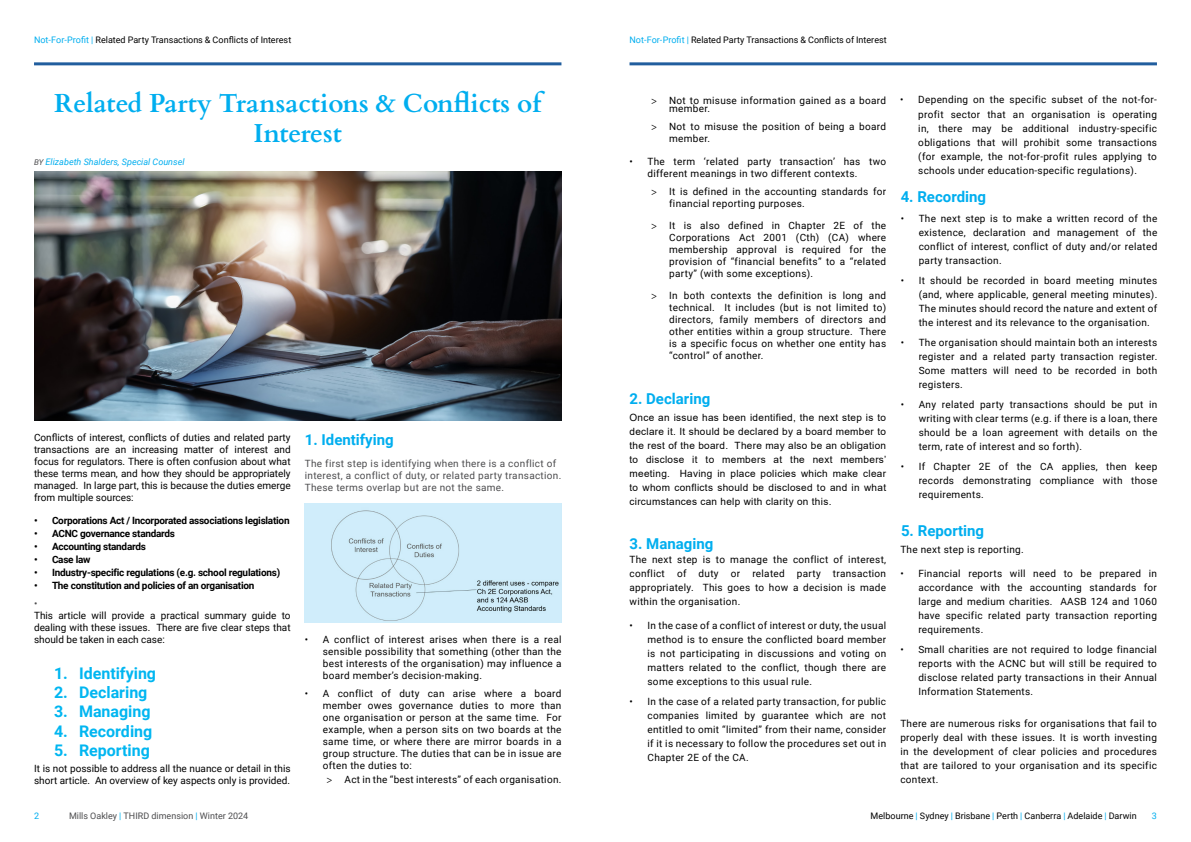
<style>
.page{position:relative;width:1191px;height:842px;background:#fff}
.page>*{position:absolute;margin:0;border:0;box-sizing:border-box;transform-origin:0 0}
.t1{font:700 26px/30px "Cardo";color:#00aeef;text-align:center}
.t2{font:700 16px "Roboto";color:#00b6f1}
.t3{font:700 15px "Roboto";color:#00aeef}
.t4{font:10px/14px "Roboto";letter-spacing:.03em;color:#000;text-align:justify}
.t5{font:10px/14px "Arial";letter-spacing:.03em;color:#000;text-align:justify}
.t6{font:700 10px "Roboto";letter-spacing:-.025em;color:#000}
.t7{font:10px/12px "Roboto";letter-spacing:.03em;color:#4d4d4f}
.t8{font:10px/12px "Roboto";color:#000}
.t9{font:9px "Roboto";color:#000}
.t10{font:9px "Roboto";color:#4d4d4f}
.t11{font:italic 9px "Roboto";color:#00aeef}
.t12{font:9px "Roboto";color:#00aeef}
.s1{color:#00aeef}
.s2{font-size:8px;color:#4d4d4f}
.s3{font-family:"Myriad Pro"}
.s4{color:#00b6f1}
</style>
<div class="page">
<hr style="left:34px;top:62px;width:527px;height:3px;background:#215e9e">
<hr style="left:629px;top:62px;width:528px;height:3px;background:#215e9e">
<img style="left:34px;top:171px;width:527px;height:250px">
<img style="left:305px;top:503px;width:256px;height:120px">
<p class="t9" style="left:34px;top:33px;width:259px"><span class="s1">Not-For-Profit |</span> Related Party Transactions &amp; Conflicts of Interest</p>
<p class="t9" style="left:629px;top:33px;width:259px"><span class="s1">Not-For-Profit |</span> Related Party Transactions &amp; Conflicts of Interest</p>
<h1 class="t1" style="left:54px;top:86px;width:488px">Related Party Transactions &amp; Conflicts of<br>Interest</h1>
<p class="t11" style="left:34px;top:155px;width:152px"><span class="s2">BY</span> Elizabeth Shalders, Special Counsel</p>
<p class="t4" style="left:34px;top:431px;width:258px;line-height:12px">Conflicts of interest, conflicts of duties and related party transactions are an increasing matter of interest and focus for regulators. There is often confusion about what these terms mean, and how they should be appropriately managed. In large part, this is because the duties emerge from multiple sources:</p>
<p class="t6" style="left:34px;top:514px;width:257px">• Corporations Act / Incorporated associations legislation</p>
<p class="t6" style="left:34px;top:527px;width:143px">• ACNC governance standards</p>
<p class="t6" style="left:34px;top:540px;width:113px">• Accounting standards</p>
<p class="t6" style="left:34px;top:553px;width:58px">• Case law</p>
<p class="t6" style="left:34px;top:566px;width:248px">• Industry-specific regulations (e.g. school regulations)</p>
<p class="t6" style="left:34px;top:579px;width:222px">• The constitution and policies of an organisation</p>
<p class="t7" style="left:34px;top:597px;width:5px">•</p>
<p class="t4" style="left:34px;top:609px;width:258px;line-height:12px">This article will provide a practical summary guide to dealing with these issues. There are five clear steps that should be taken in each case:</p>
<h2 class="t2" style="left:54px;top:662px;width:104px">1. Identifying</h2>
<h2 class="t2" style="left:54px;top:681px;width:95px">2. Declaring</h2>
<h2 class="t2" style="left:54px;top:700px;width:98px">3. Managing</h2>
<h2 class="t2" style="left:54px;top:720px;width:100px">4. Recording</h2>
<h2 class="t2" style="left:54px;top:739px;width:97px">5. Reporting</h2>
<p class="t8" style="left:34px;top:762px;width:258px">It is not possible to address all the nuance or detail in this short article. An overview of key aspects only is provided.</p>
<h3 class="t3" style="left:305px;top:429px;width:90px">1. Identifying</h3>
<p class="t7" style="left:305px;top:457px;width:258px">The first step is identifying when there is a conflict of interest, a conflict of duty, or related party transaction.<br>These terms overlap but are not the same.</p>
<p class="t4" style="left:323px;top:633px;width:240px;line-height:12px;text-indent:-18px">• A conflict of interest arises when there is a real sensible possibility that something (other than the best interests of the organisation) may influence a board member’s decision-making.</p>
<p class="t4" style="left:323px;top:687px;width:240px;line-height:12px;text-indent:-18px">• A conflict of duty can arise where a board member owes governance duties to more than one organisation or person at the same time. For example, when a person sits on two boards at the same time, or where there are mirror boards in a group structure. The duties that can be in issue are often the duties to:</p>
<p class="t4" style="left:326px;top:772px;width:236px"><span class="s3">&gt;</span> Act in the “best interests” of each organisation.</p>
<p class="t4" style="left:669px;top:96px;width:218px;line-height:8px;text-indent:-18px"><span class="s3">&gt;</span> Not to misuse information gained as a board member.</p>
<p class="t4" style="left:669px;top:120px;width:218px;line-height:12px;text-indent:-18px"><span class="s3">&gt;</span> Not to misuse the position of being a board member.</p>
<p class="t4" style="left:647px;top:155px;width:240px;line-height:12px;text-indent:-18px">• The term ‘related party transaction’ has two different meanings in two different contexts.</p>
<p class="t4" style="left:669px;top:185px;width:218px;line-height:12px;text-indent:-18px"><span class="s3">&gt;</span> It is defined in the accounting standards for financial reporting purposes.</p>
<p class="t4" style="left:669px;top:219px;width:218px;line-height:12px;text-indent:-18px"><span class="s3">&gt;</span> It is also defined in Chapter 2E of the Corporations Act 2001 (Cth) (CA) where membership approval is required for the provision of “financial benefits” to a “related party” (with some exceptions).</p>
<p class="t4" style="left:669px;top:289px;width:218px;line-height:12px;text-indent:-18px"><span class="s3">&gt;</span> In both contexts the definition is long and technical. It includes (but is not limited to) directors, family members of directors and other entities within a group structure. There is a specific focus on whether one entity has “control” of another.</p>
<h3 class="t3" style="left:629px;top:388px;width:82px">2. Declaring</h3>
<p class="t5" style="left:629px;top:411px;width:258px">Once an issue has been identified, the next step is to declare it. It should be declared by a board member to the rest of the board. There may also be an obligation to disclose it to members at the next members’ meeting. Having in place policies which make clear to whom conflicts should be disclosed to and in what circumstances can help with clarity on this.</p>
<h3 class="t3" style="left:629px;top:533px;width:85px">3. Managing</h3>
<p class="t4" style="left:629px;top:552px;width:258px">The next step is to manage the conflict of interest, conflict of duty or related party transaction appropriately. This goes to how a decision is made within the organisation.</p>
<p class="t4" style="left:647px;top:618px;width:240px;text-indent:-18px">• In the case of a conflict of interest or duty, the usual method is to ensure the conflicted board member is not participating in discussions and voting on matters related to the conflict, though there are some exceptions to this usual rule.</p>
<p class="t4" style="left:647px;top:694px;width:240px;text-indent:-18px">• In the case of a related party transaction, for public companies limited by guarantee which are not entitled to omit “limited” from their name, consider if it is necessary to follow the procedures set out in Chapter 2E of the CA.</p>
<p class="t4" style="left:918px;top:93px;width:240px;text-indent:-18px">• Depending on the specific subset of the not-for&shy;profit sector that an organisation is operating in, there may be additional industry-specific obligations that will prohibit some transactions (for example, the not-for-profit rules applying to schools under education-specific regulations).</p>
<h3 class="t3" style="left:900px;top:186px;width:87px">4. Recording</h3>
<p class="t4" style="left:918px;top:211px;width:240px;text-indent:-18px">• The next step is to make a written record of the existence, declaration and management of the conflict of interest, conflict of duty and/or related party transaction.</p>
<p class="t4" style="left:918px;top:273px;width:240px;text-indent:-18px">• It should be recorded in board meeting minutes (and, where applicable, general meeting minutes).<br>The minutes should record the nature and extent of the interest and its relevance to the organisation.</p>
<p class="t4" style="left:918px;top:335px;width:240px;text-indent:-18px">• The organisation should maintain both an interests register and a related party transaction register.<br>Some matters will need to be recorded in both registers.</p>
<p class="t4" style="left:918px;top:397px;width:240px;text-indent:-18px">• Any related party transactions should be put in writing with clear terms (e.g. if there is a loan, there should be a loan agreement with details on the term, rate of interest and so forth).</p>
<p class="t4" style="left:918px;top:459px;width:240px;text-indent:-18px">• If Chapter 2E of the CA applies, then keep records demonstrating compliance with those requirements.</p>
<h3 class="t3" style="left:901px;top:520px;width:85px">5. Reporting</h3>
<p class="t4" style="left:900px;top:542px;width:125px">The next step is reporting.</p>
<p class="t4" style="left:918px;top:566px;width:240px;text-indent:-18px">• Financial reports will need to be prepared in accordance with the accounting standards for large and medium charities. AASB 124 and 1060 have specific related party transaction reporting requirements.</p>
<p class="t4" style="left:918px;top:642px;width:240px;text-indent:-18px">• Small charities are not required to lodge financial reports with the ACNC but will still be required to disclose related party transactions in their Annual Information Statements.</p>
<p class="t4" style="left:900px;top:716px;width:258px">There are numerous risks for organisations that fail to properly deal with these issues. It is worth investing in the development of clear policies and procedures that are tailored to your organisation and its specific context.</p>
<p class="t12" style="left:34px;top:810px;width:7px">2</p>
<p class="t10" style="left:69px;top:810px;width:181px">Mills Oakley <span class="s4">|</span> THIRD dimension <span class="s1">|</span> Winter 2024</p>
<p class="t9" style="left:870px;top:810px;width:268px">Melbourne <span class="s1">|</span> Sydney <span class="s1">|</span> Brisbane <span class="s1">|</span> Perth <span class="s1">|</span> Canberra <span class="s1">|</span> Adelaide <span class="s1">|</span> Darwin</p>
<p class="t12" style="left:1151px;top:810px;width:7px">3</p>
</div>
